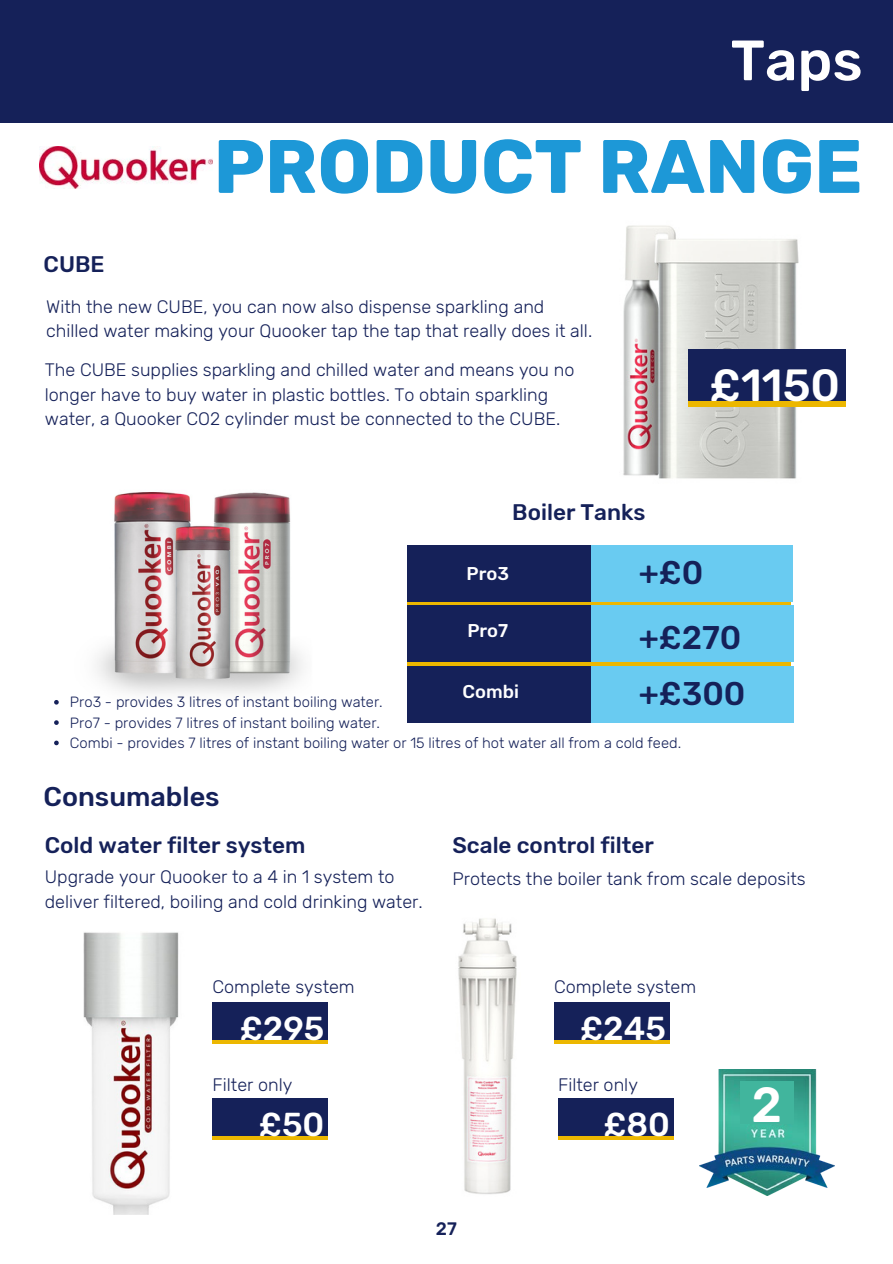
<style>
.page{position:relative;width:893px;height:1264px;background:#fff}
.page>*{position:absolute;margin:0;border:0;box-sizing:border-box;transform-origin:0 0}
.t1{font:700 75.6px "Rubik";color:#1d98d7}
.t2{font:500 56.7px "Rubik";color:#fff}
.t3{font:500 49.2px "Rubik";color:#fff}
.t4{font:500 44.85px "Rubik";color:#fff}
.t5{font:500 33px "Rubik";color:#fff}
.t6{font:500 32.7px "Rubik";color:#152159}
.t7{font:500 27px "Rubik";color:#152159}
.t8{font:500 22.5px "Rubik";color:#152159}
.t9{font:500 18.45px "Rubik";color:#fff}
.t10{font:300 18px/24.8px "Rubik";color:#152159}
.t11{font:500 18px "Rubik";color:#152159}
.t12{font:300 14.7px/20.2px "Rubik";color:#152159}
</style>
<div class="page">
<div style="left:0;top:0;width:892px;height:122px;background:#152159"></div>
<img style="left:699px;top:1069px;width:135px;height:126px">
<div style="left:740px;top:1081px;width:53px;height:43px;background:#41b59d"></div>
<img style="left:623px;top:225px;width:222px;height:254px">
<img style="left:97px;top:492px;width:206px;height:201px">
<div style="left:407px;top:560px;width:384px;height:142px;background:linear-gradient(to right,#ecb700,#ecb700)"></div>
<div style="left:590px;top:545px;width:202px;height:56px;background:#69cbf1"></div>
<div style="left:407px;top:545px;width:183px;height:56px;background:#152159"></div>
<div style="left:407px;top:605px;width:183px;height:56px;background:#152159"></div>
<div style="left:591px;top:605px;width:202px;height:56px;background:#69cbf1"></div>
<div style="left:407px;top:666px;width:183px;height:56px;background:#152159"></div>
<div style="left:591px;top:666px;width:202px;height:56px;background:#69cbf1"></div>
<div style="left:688px;top:355px;width:157px;height:51px;background:linear-gradient(to right,#ecb700,#ecb700)"></div>
<div style="left:688px;top:349px;width:157px;height:51px;background:#152159"></div>
<svg style="left:212px;top:1039px;width:116px;height:4px"></svg>
<div style="left:212px;top:1001px;width:116px;height:38px;background:#152159"></div>
<img style="left:83px;top:932px;width:96px;height:282px">
<div style="left:212px;top:1102px;width:116px;height:38px;background:linear-gradient(to right,#ecb700,#ecb700)"></div>
<div style="left:212px;top:1098px;width:116px;height:37px;background:#152159"></div>
<img style="left:458px;top:918px;width:59px;height:276px">
<svg style="left:54px;top:700px;width:5px;height:4px"></svg>
<svg style="left:54px;top:720px;width:5px;height:5px"></svg>
<svg style="left:54px;top:740px;width:5px;height:5px"></svg>
<svg style="left:554px;top:1039px;width:115px;height:4px"></svg>
<div style="left:554px;top:1001px;width:115px;height:38px;background:#152159"></div>
<div style="left:558px;top:1102px;width:115px;height:38px;background:linear-gradient(to right,#ecb700,#ecb700)"></div>
<div style="left:558px;top:1098px;width:115px;height:37px;background:#152159"></div>
<img style="left:39px;top:147px;width:173px;height:41px">
<h2 class="t2" style="left:730px;top:27px;width:133px">Taps</h2>
<h1 class="t1" style="left:213px;top:122px;width:650px">PRODUCT RANGE</h1>
<p class="t8" style="left:44px;top:251px;width:62px">CUBE</p>
<p class="t10" style="left:46px;top:294px;width:547px">With the new CUBE, you can now also dispense sparkling and chilled water making your Quooker tap the tap that really does it all.</p>
<p class="t10" style="left:45px;top:357px;width:531px">The CUBE supplies sparkling and chilled water and means you no longer have to buy water in plastic bottles. To obtain sparkling water, a Quooker CO2 cylinder must be connected to the CUBE.</p>
<p class="t8" style="left:512px;top:499px;width:135px">Boiler Tanks</p>
<h3 class="t4" style="left:709px;top:359px;width:132px">£1150</h3>
<p class="t9" style="left:466px;top:562px;width:44px">Pro3</p>
<h3 class="t6" style="left:638px;top:554px;width:66px">+£0</h3>
<p class="t9" style="left:467px;top:620px;width:42px">Pro7</p>
<h3 class="t6" style="left:638px;top:618px;width:104px">+£270</h3>
<p class="t9" style="left:462px;top:680px;width:58px">Combi</p>
<h3 class="t6" style="left:638px;top:674px;width:108px">+£300</h3>
<p class="t12" style="left:70px;top:712px;width:612px">Pro7 - provides 7 litres of instant boiling water.<br>Combi - provides 7 litres of instant boiling water or 15 litres of hot water all from a cold feed.</p>
<p class="t12" style="left:70px;top:692px;width:314px">Pro3 - provides 3 litres of instant boiling water.</p>
<h3 class="t7" style="left:44px;top:781px;width:178px">Consumables</h3>
<p class="t8" style="left:45px;top:831px;width:262px">Cold water filter system</p>
<p class="t8" style="left:452px;top:831px;width:203px">Scale control filter</p>
<p class="t10" style="left:45px;top:864px;width:379px">Upgrade your Quooker to a 4 in 1 system to deliver filtered, boiling and cold drinking water.</p>
<p class="t10" style="left:452px;top:866px;width:355px">Protects the boiler tank from scale deposits</p>
<p class="t10" style="left:212px;top:974px;width:144px">Complete system</p>
<p class="t10" style="left:554px;top:974px;width:144px">Complete system</p>
<h3 class="t5" style="left:240px;top:1008px;width:86px">£295</h3>
<h3 class="t5" style="left:580px;top:1008px;width:87px">£245</h3>
<p class="t10" style="left:212px;top:1071px;width:81px">Filter only</p>
<h3 class="t5" style="left:259px;top:1105px;width:67px">£50</h3>
<p class="t10" style="left:558px;top:1071px;width:81px">Filter only</p>
<h3 class="t5" style="left:603px;top:1105px;width:68px">£80</h3>
<h3 class="t3" style="left:751px;top:1075px;width:32px">2</h3>
<p class="t11" style="left:436px;top:1218px;width:22px">27</p>
</div>
